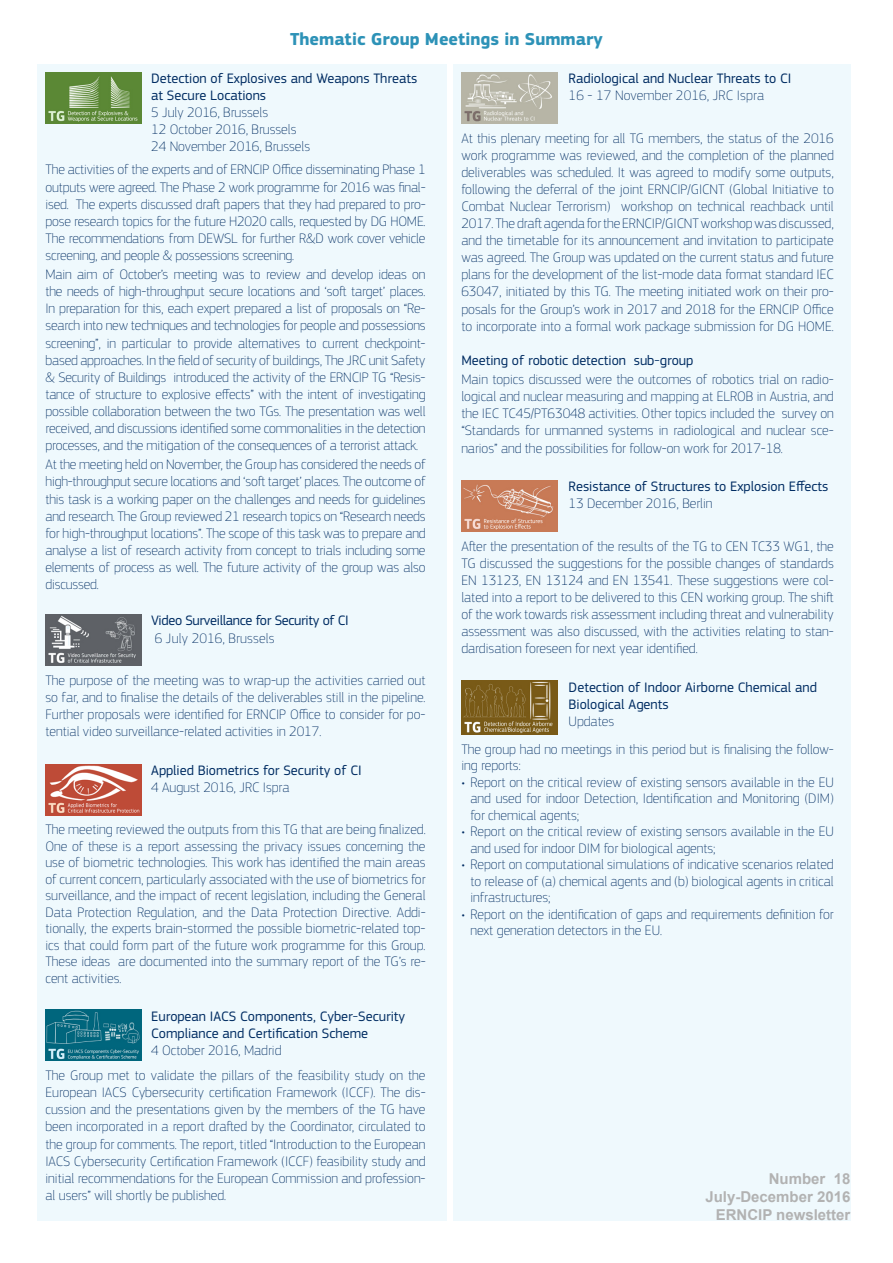
<style>
.page{position:relative;width:893px;height:1263px;background:#fff}
.page>*{position:absolute;margin:0;border:0;box-sizing:border-box;transform-origin:0 0}
.t1{font:700 18px "PF Square Sans Pro";color:#2d92b7}
.t2{font:700 15px/18px "Arial";color:#b2b2b2;text-align:right}
.t3{font:100 14.25px/17.1px "PF Square Sans Pro";color:#002c62;text-align:justify}
.t4{font:14.25px/17.1px "PF Square Sans Pro";color:#002c62}
.t5{font:14.25px "PF Square Sans Pro";letter-spacing:-.02em;color:#002c62}
</style>
<div class="page">
<div style="left:37px;top:64px;width:409px;height:1156px;background:#eff9fd"></div>
<img style="left:45px;top:72px;width:96px;height:51px">
<img style="left:45px;top:764px;width:96px;height:51px">
<img style="left:45px;top:1010px;width:96px;height:51px">
<img style="left:45px;top:615px;width:96px;height:51px">
<div style="left:453px;top:64px;width:397px;height:1156px;background:#eff9fd"></div>
<img style="left:461px;top:72px;width:96px;height:51px">
<img style="left:461px;top:480px;width:96px;height:51px">
<img style="left:461px;top:681px;width:97px;height:53px">
<p class="t1" style="left:290px;top:28px;width:314px">Thematic Group Meetings in Summary</p>
<p class="t4" style="left:151px;top:70px;width:268px">Detection of Explosives and Weapons Threats at Secure Locations</p>
<p class="t3" style="left:151px;top:104px;width:160px;text-align:left">5 July 2016, Brussels<br>12 October 2016, Brussels<br>24 November 2016, Brussels</p>
<p class="t3" style="left:45px;top:161px;width:382px">The activities of the experts and of ERNCIP Office disseminating Phase 1 outputs were agreed. The Phase 2 work programme for 2016 was final&shy;ised. The experts discussed draft papers that they had prepared to pro&shy;pose research topics for the future H2020 calls, requested by DG HOME.<br>The recommendations from DEWSL for further R&amp;D work cover vehicle screening, and people &amp; possessions screening.</p>
<p class="t3" style="left:45px;top:266px;width:382px">Main aim of October’s meeting was to review and develop ideas on the needs of high-throughput secure locations and ‘soft target’ places.<br>In preparation for this, each expert prepared a list of proposals on “Re&shy;search into new techniques and technologies for people and possessions screening”, in particular to provide alternatives to current checkpoint&shy;based approaches. In the field of security of buildings, The JRC unit Safety &amp; Security of Buildings introduced the activity of the ERNCIP TG “Resis&shy;tance of structure to explosive effects” with the intent of investigating possible collaboration between the two TGs. The presentation was well received, and discussions identified some commonalities in the detection processes, and the mitigation of the consequences of a terrorist attack.</p>
<p class="t3" style="left:45px;top:456px;width:382px">At the meeting held on November, the Group has considered the needs of high-throughput secure locations and ‘soft target’ places. The outcome of this task is a working paper on the challenges and needs for guidelines and research. The Group reviewed 21 research topics on “Research needs for high-throughput locations”. The scope of this task was to prepare and analyse a list of research activity from concept to trials including some elements of process as well. The future activity of the group was also discussed.</p>
<p class="t5" style="left:151px;top:612px;width:199px">Video Surveillance for Security of CI</p>
<p class="t3" style="left:155px;top:629px;width:121px">6 July 2016, Brussels</p>
<p class="t3" style="left:45px;top:671px;width:382px">The purpose of the meeting was to wrap-up the activities carried out so far, and to finalise the details of the deliverables still in the pipeline.<br>Further proposals were identified for ERNCIP Office to consider for po&shy;tential video surveillance-related activities in 2017.</p>
<p class="t4" style="left:151px;top:761px;width:212px">Applied Biometrics for Security of CI</p>
<p class="t3" style="left:151px;top:778px;width:140px">4 August 2016, JRC Ispra</p>
<p class="t3" style="left:45px;top:821px;width:382px;line-height:16.5px">The meeting reviewed the outputs from this TG that are being finalized.<br>One of these is a report assessing the privacy issues concerning the use of biometric technologies. This work has identified the main areas of current concern, particularly associated with the use of biometrics for surveillance, and the impact of recent legislation, including the General Data Protection Regulation, and the Data Protection Directive. Addi&shy;tionally, the experts brain-stormed the possible biometric-related top&shy;ics that could form part of the future work programme for this Group.<br>These ideas are documented into the summary report of the TG’s re&shy;cent activities.</p>
<p class="t4" style="left:151px;top:1007px;width:255px">European IACS Components, Cyber-Security<br>Compliance and Certification Scheme</p>
<p class="t3" style="left:45px;top:1037px;width:381px;line-height:25.3px;text-indent:106px">4 October 2016, Madrid<br>The Group met to validate the pillars of the feasibility study on the</p>
<p class="t3" style="left:45px;top:1084px;width:382px">European IACS Cybersecurity certification Framework (ICCF). The dis&shy;cussion and the presentations given by the members of the TG have been incorporated in a report drafted by the Coordinator, circulated to the group for comments. The report, titled “Introduction to the European IACS Cybersecurity Certification Framework (ICCF) feasibility study and initial recommendations for the European Commission and profession&shy;al users” will shortly be published.</p>
<p class="t4" style="left:569px;top:70px;width:224px">Radiological and Nuclear Threats to CI</p>
<p class="t3" style="left:569px;top:87px;width:197px">16 - 17 November 2016, JRC Ispra</p>
<p class="t3" style="left:461px;top:129px;width:374px">At this plenary meeting for all TG members, the status of the 2016 work programme was reviewed, and the completion of the planned deliverables was scheduled. It was agreed to modify some outputs, following the deferral of the joint ERNCIP/GICNT (Global Initiative to Combat Nuclear Terrorism) workshop on technical reachback until 2017. The draft agenda for the ERNCIP/GICNT workshop was discussed, and the timetable for its announcement and invitation to participate was agreed. The Group was updated on the current status and future plans for the development of the list-mode data format standard IEC 63047, initiated by this TG. The meeting initiated work on their pro&shy;posals for the Group’s work in 2017 and 2018 for the ERNCIP Office to incorporate into a formal work package submission for DG HOME.</p>
<p class="t4" style="left:461px;top:352px;width:233px">Meeting of robotic detection sub-group</p>
<p class="t3" style="left:461px;top:371px;width:374px">Main topics discussed were the outcomes of robotics trial on radio&shy;logical and nuclear measuring and mapping at ELROB in Austria, and the IEC TC45/PT63048 activities. Other topics included the survey on “Standards for unmanned systems in radiological and nuclear sce&shy;narios” and the possibilities for follow-on work for 2017-18.</p>
<p class="t4" style="left:569px;top:478px;width:261px">Resistance of Structures to Explosion Effects</p>
<p class="t3" style="left:569px;top:494px;width:145px">13 December 2016, Berlin</p>
<p class="t3" style="left:461px;top:537px;width:374px">After the presentation of the results of the TG to CEN TC33 WG1, the TG discussed the suggestions for the possible changes of standards EN 13123, EN 13124 and EN 13541. These suggestions were col&shy;lated into a report to be delivered to this CEN working group. The shift of the work towards risk assessment including threat and vulnerability assessment was also discussed, with the activities relating to stan&shy;dardisation foreseen for next year identified.</p>
<p class="t4" style="left:569px;top:678px;width:250px">Detection of Indoor Airborne Chemical and<br>Biological Agents</p>
<p class="t3" style="left:461px;top:707px;width:374px;line-height:27.9px;text-indent:107px">Updates<br>The group had no meetings in this period but is finalising the follow-</p>
<p class="t3" style="left:461px;top:757px;width:61px">ing reports:</p>
<p class="t3" style="left:470px;top:773px;width:365px;line-height:16.5px;text-indent:-9px">• Report on the critical review of existing sensors available in the EU and used for indoor Detection, Identification and Monitoring (DIM) for chemical agents;</p>
<p class="t3" style="left:470px;top:823px;width:365px;line-height:16.5px;text-indent:-9px">• Report on the critical review of existing sensors available in the EU and used for indoor DIM for biological agents;</p>
<p class="t3" style="left:470px;top:856px;width:365px;line-height:16.5px;text-indent:-9px">• Report on computational simulations of indicative scenarios related to release of (a) chemical agents and (b) biological agents in critical infrastructures;</p>
<p class="t3" style="left:470px;top:905px;width:365px;line-height:16.5px;text-indent:-9px">• Report on the identification of gaps and requirements definition for next generation detectors in the EU.</p>
<p class="t2" style="left:705px;top:1171px;width:147px">Number 18<br>July-December 2016<br>ERNCIP newsletter</p>
</div>
